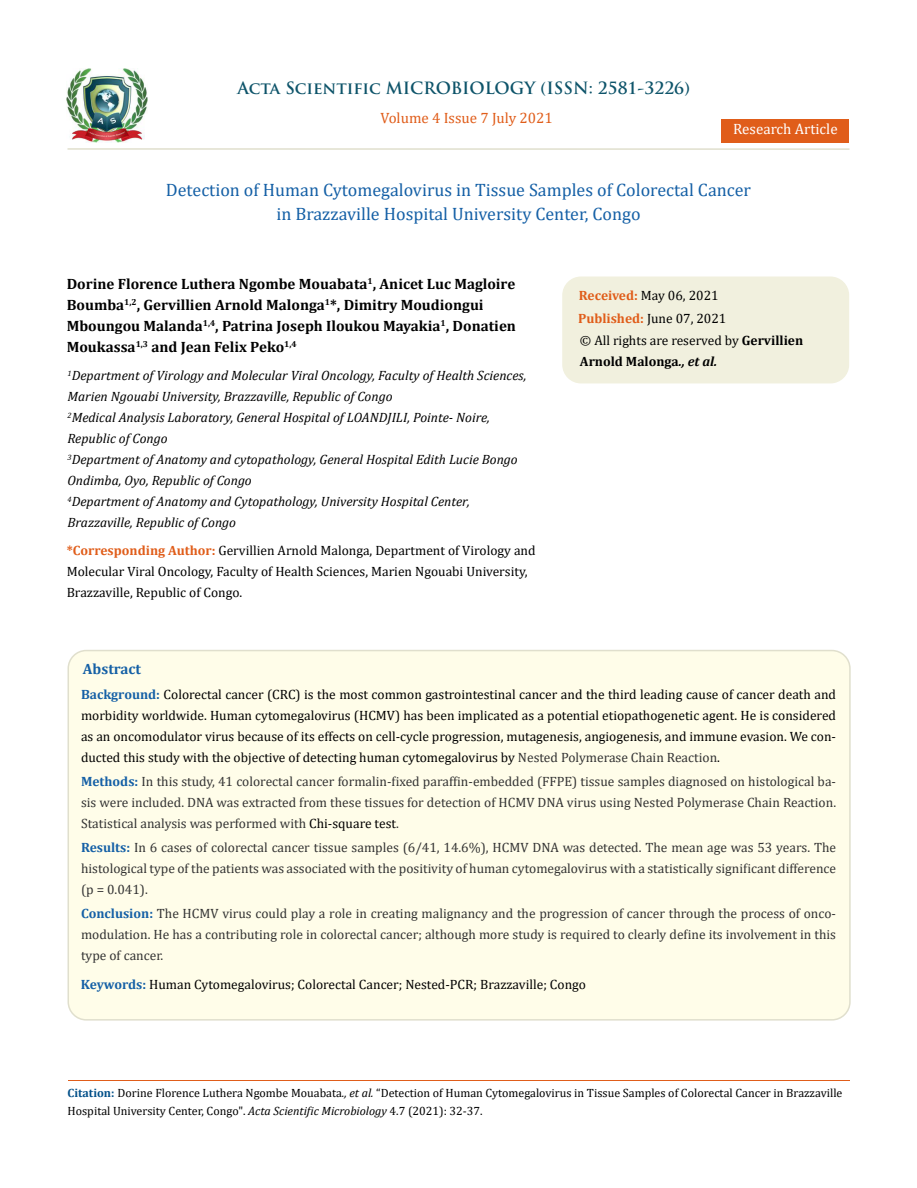
<style>
.page{position:relative;width:917px;height:1188px;background:#fff}
.page>*{position:absolute;margin:0;border:0;box-sizing:border-box;transform-origin:0 0}
.t1{font:18px/24px "Cambria";color:#1560a6;text-align:center}
.t2{font:700 16.5px "Trajan Pro";color:#0e546a}
.t3{font:700 15px/21px "Cambria";color:#000}
.t4{font:15px "Cambria";color:#e05d1a}
.t5{font:15px "Cambria";color:#fff}
.t6{font:700 15px "Cambria";color:#1560a6}
.t7{font:13.5px/21px "Cambria";color:#000}
.t8{font:13.5px/21px "Cambria";color:#333;text-align:justify}
.t9{font:italic 13.5px/21px "Cambria";color:#000}
.t10{font:12px/18px "Cambria";color:#000}
.s1{font-weight:700;color:#e05d1a}
.s2{font-weight:700}
.s3{font-weight:700;font-style:italic}
.s4{font-weight:700;color:#1560a6}
.s5{color:#333}
.s6{color:#000}
.s7{font-weight:700;color:#035089}
.s8{font-style:italic}
</style>
<div class="page">
<img style="left:67px;top:68px;width:80px;height:74px">
<div style="left:721px;top:119px;width:128px;height:23px;background:#e05d1a"></div>
<div style="left:563px;top:277px;width:285px;height:106px;background:#f1f0de;border-radius:18px"></div>
<div style="left:562px;top:277px;width:287px;height:106px;border:2px solid #f1f0de;border-radius:18px"></div>
<div style="left:68px;top:651px;width:781px;height:369px;background:#fffde9;border-radius:18px"></div>
<div style="left:67px;top:650px;width:783px;height:371px;border:2px solid #e0dfcd;border-radius:18px"></div>
<hr style="left:68px;top:1081px;width:781px;height:1px;background:#e05d1a">
<hr style="left:67px;top:148px;width:782px;height:2px;background:#e0dfcd">
<p class="t2" style="left:237px;top:77px;width:454px">Acta Scientific MICROBIOLOGY (ISSN: 2581-3226)</p>
<p class="t4" style="left:380px;top:109px;width:174px">Volume 4 Issue 7 July 2021</p>
<p class="t5" style="left:733px;top:120px;width:106px">Research Article</p>
<h1 class="t1" style="left:166px;top:178px;width:586px">Detection of Human Cytomegalovirus in Tissue Samples of Colorectal Cancer in Brazzaville Hospital University Center, Congo</h1>
<p class="t3" style="left:67px;top:273px;width:451px">Dorine Florence Luthera Ngombe Mouabata<sup>1</sup>, Anicet Luc Magloire Boumba<sup>1,2</sup>, Gervillien Arnold Malonga<sup>1</sup>*, Dimitry Moudiongui Mboungou Malanda<sup>1,4</sup>, Patrina Joseph Iloukou Mayakia<sup>1</sup>, Donatien Moukassa<sup>1,3</sup> and Jean Felix Peko<sup>1,4</sup></p>
<p class="t9" style="left:67px;top:365px;width:460px"><sup>1</sup>Department of Virology and Molecular Viral Oncology, Faculty of Health Sciences, Marien Ngouabi University, Brazzaville, Republic of Congo<br><sup>2</sup>Medical Analysis Laboratory, General Hospital of LOANDJILI, Pointe- Noire, Republic of Congo<br><sup>3</sup>Department of Anatomy and cytopathology, General Hospital Edith Lucie Bongo Ondimba, Oyo, Republic of Congo<br><sup>4</sup>Department of Anatomy and Cytopathology, University Hospital Center, Brazzaville, Republic of Congo</p>
<p class="t7" style="left:67px;top:540px;width:470px"><span class="s1">*Corresponding Author:</span> Gervillien Arnold Malonga, Department of Virology and<br>Molecular Viral Oncology, Faculty of Health Sciences, Marien Ngouabi University,<br>Brazzaville, Republic of Congo.</p>
<p class="t7" style="left:578px;top:284px;width:150px;line-height:23px"><span class="s1">Received:</span> May 06, 2021<br><span class="s1">Published:</span> June 07, 2021</p>
<p class="t7" style="left:580px;top:330px;width:225px">© All rights are reserved by <span class="s2">Gervillien<br>Arnold Malonga</span><span class="s3">., et al.</span></p>
<p class="t6" style="left:83px;top:658px;width:60px">Abstract</p>
<p class="t7" style="left:81px;top:684px;width:756px;text-align:justify"><span class="s4">Background:</span> Colorectal cancer (CRC) is the most common gastrointestinal cancer and the third leading cause of cancer death and morbidity worldwide. Human cytomegalovirus (HCMV) has been implicated as a potential etiopathogenetic agent. He is considered as an oncomodulator virus because of its effects on cell-cycle progression, mutagenesis, angiogenesis, and immune evasion. We con&shy;ducted this study with the objective of detecting human cytomegalovirus by <span class="s5">Nested Polymerase Chain Reaction</span>.</p>
<p class="t8" style="left:81px;top:771px;width:756px"><span class="s4">Methods:</span> In this study, 41 colorectal cancer formalin-fixed paraffin-embedded (FFPE) tissue samples diagnosed on histological ba&shy;sis were included. DNA was extracted from these tissues for detection of HCMV DNA virus using Nested Polymerase Chain Reaction.<br>Statistical analysis was performed with <span class="s6">Chi-square test</span>.</p>
<p class="t8" style="left:81px;top:837px;width:756px"><span class="s4">Results:</span> In 6 cases of colorectal cancer tissue samples (6/41, 14.6%), HCMV DNA was detected. The mean age was 53 years. The histological type of the patients was associated with the positivity of human cytomegalovirus with a statistically significant difference (p = 0.041).</p>
<p class="t8" style="left:81px;top:903px;width:756px"><span class="s4">Conclusion:</span> The HCMV virus could play a role in creating malignancy and the progression of cancer through the process of onco&shy;modulation. He has a contributing role in colorectal cancer; although more study is required to clearly define its involvement in this type of cancer.</p>
<p class="t7" style="left:81px;top:973px;width:507px"><span class="s4">Keywords:</span> Human Cytomegalovirus; Colorectal Cancer; Nested-PCR; Brazzaville; Congo</p>
<p class="t10" style="left:68px;top:1084px;width:776px"><span class="s7">Citation:</span> Dorine Florence Luthera Ngombe Mouabata<span class="s8">., et al.</span> “Detection of Human Cytomegalovirus in Tissue Samples of Colorectal Cancer in Brazzaville<br>Hospital University Center, Congo". <span class="s8">Acta Scientific Microbiology</span> 4.7 (2021): 32-37.</p>
</div>
